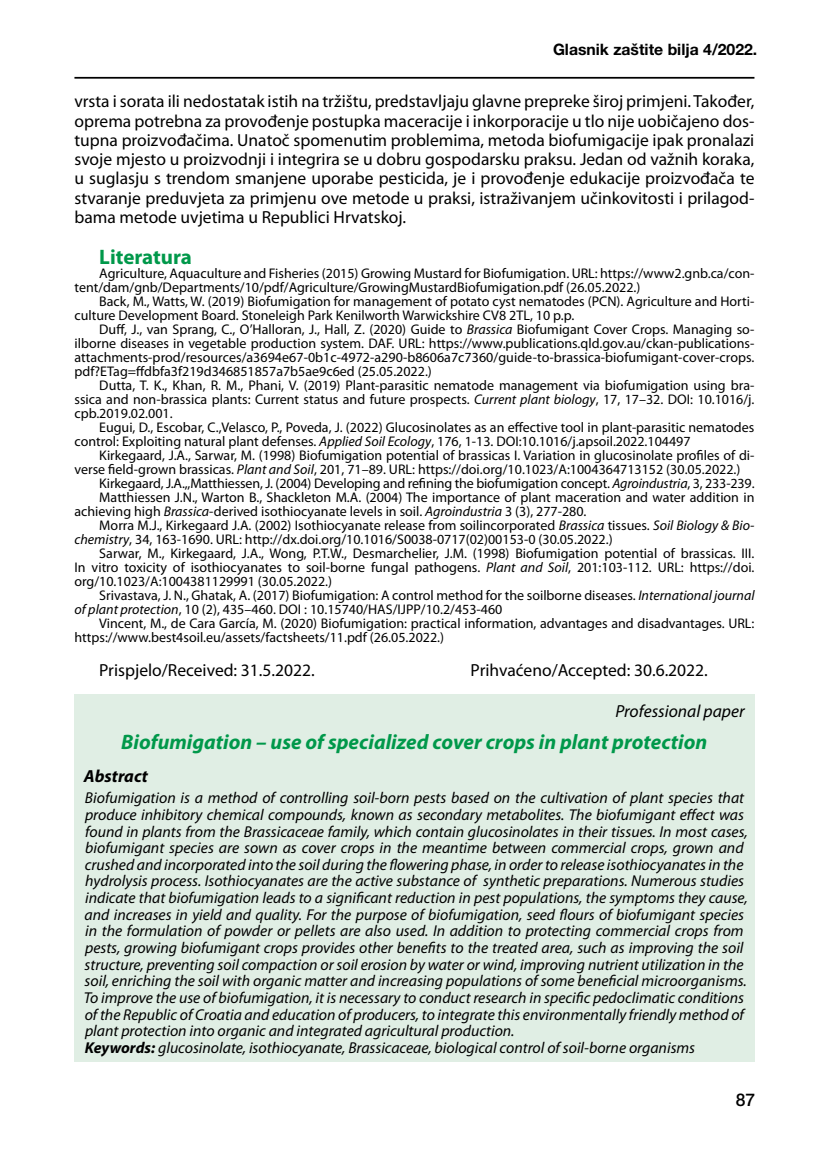
<style>
.page{position:relative;width:819px;height:1166px;background:#fff}
.page>*{position:absolute;margin:0;border:0;box-sizing:border-box;transform-origin:0 0}
.t1{font:italic 700 21px "Myriad Pro";color:#00984a}
.t2{font:700 21px "Myriad Pro";color:#00984a}
.t3{font:17.5px/19.2px "Myriad Pro";color:#000;text-align:justify}
.t4{font:italic 17.5px "Myriad Pro";color:#000}
.t5{font:italic 700 17.5px "Myriad Pro";color:#000}
.t6{font:500 17.5px "Helvetica Neue LT Pro";color:#000}
.t7{font:italic 15.75px/16.6px "Myriad Pro";color:#000}
.t8{font:700 15.75px "Helvetica Neue LT Pro";color:#000}
.t9{font:14px/14px "Myriad Pro";color:#000}
.s1{font-style:italic}
.s2{font-weight:700}
</style>
<div class="page">
<hr style="left:74px;top:77px;width:680px;height:2px;background:#000">
<div style="left:74px;top:694px;width:680px;height:368px;background:#e0eee4"></div>
<p class="t8" style="left:553px;top:40px;width:206px">Glasnik zaštite bilja 4/2022.</p>
<p class="t3" style="left:74px;top:92px;width:681px">vrsta i sorata ili nedostatak istih na tržištu, predstavljaju glavne prepreke široj primjeni. Također, oprema potrebna za provođenje postupka maceracije i inkorporacije u tlo nije uobičajeno dos&shy;tupna proizvođačima. Unatoč spomenutim problemima, metoda biofumigacije ipak pronalazi svoje mjesto u proizvodnji i integrira se u dobru gospodarsku praksu. Jedan od važnih koraka, u suglasju s trendom smanjene uporabe pesticida, je i provođenje edukacije proizvođača te stvaranje preduvjeta za primjenu ove metode u praksi, istraživanjem učinkovitosti i prilagod&shy;bama metode uvjetima u Republici Hrvatskoj.</p>
<h1 class="t2" style="left:99px;top:243px;width:94px">Literatura</h1>
<p class="t9" style="left:74px;top:266px;width:681px;text-indent:25px">Agriculture, Aquaculture and Fisheries (2015) Growing Mustard for Biofumigation. URL: https://www2.gnb.ca/con&shy;tent/dam/gnb/Departments/10/pdf/Agriculture/GrowingMustardBiofumigation.pdf (26.05.2022.)</p>
<p class="t9" style="left:74px;top:294px;width:681px;text-indent:25px">Back, M., Watts, W. (2019) Biofumigation for management of potato cyst nematodes (PCN). Agriculture and Horti&shy;culture Development Board. Stoneleigh Park Kenilworth Warwickshire CV8 2TL, 10 p.p.</p>
<p class="t9" style="left:74px;top:322px;width:681px;text-align:justify;text-indent:25px">Duff, J., van Sprang, C., O’Halloran, J., Hall, Z. (2020) Guide to <span class="s1">Brassica</span> Biofumigant Cover Crops. Managing so&shy;ilborne diseases in vegetable production system. DAF. URL: https://www.publications.qld.gov.au/ckan-publications&shy;attachments-prod/resources/a3694e67-0b1c-4972-a290-b8606a7c7360/guide-to-brassica-biofumigant-cover-crops. pdf?ETag=ffdbfa3f219d346851857a7b5ae9c6ed (25.05.2022.)</p>
<p class="t9" style="left:74px;top:378px;width:681px;text-align:justify;text-indent:25px">Dutta, T. K., Khan, R. M., Phani, V. (2019) Plant-parasitic nematode management via biofumigation using bra&shy;ssica and non-brassica plants: Current status and future prospects. <span class="s1">Current plant biology</span>, 17, 17–32. DOI: 10.1016/j. cpb.2019.02.001.</p>
<p class="t9" style="left:74px;top:420px;width:681px;text-indent:25px">Eugui, D., Escobar, C.,Velasco, P., Poveda, J. (2022) Glucosinolates as an effective tool in plant-parasitic nematodes control: Exploiting natural plant defenses. <span class="s1">Applied Soil Ecology</span>, 176, 1-13. DOI:10.1016/j.apsoil.2022.104497</p>
<p class="t9" style="left:74px;top:448px;width:681px;text-indent:25px">Kirkegaard, J.A., Sarwar, M. (1998) Biofumigation potential of brassicas I. Variation in glucosinolate profiles of di&shy;verse field-grown brassicas. <span class="s1">Plant and Soil</span>, 201, 71–89. URL: https://doi.org/10.1023/A:1004364713152 (30.05.2022.)</p>
<p class="t9" style="left:99px;top:476px;width:656px">Kirkegaard, J.A.,,Matthiessen, J. (2004) Developing and refining the biofumigation concept. <span class="s1">Agroindustria</span>, 3, 233-239.</p>
<p class="t9" style="left:99px;top:490px;width:656px">Matthiessen J.N., Warton B., Shackleton M.A. (2004) The importance of plant maceration and water addition in</p>
<p class="t9" style="left:74px;top:504px;width:513px">achieving high <span class="s1">Brassica</span>-derived isothiocyanate levels in soil. <span class="s1">Agroindustria</span> 3 (3), 277-280.</p>
<p class="t9" style="left:99px;top:518px;width:656px">Morra M.J., Kirkegaard J.A. (2002) Isothiocyanate release from soilincorporated <span class="s1">Brassica</span> tissues. <span class="s1">Soil Biology &amp; Bio-</span></p>
<p class="t9" style="left:74px;top:532px;width:539px"><span class="s1">chemistry</span>, 34, 163-1690. URL: http://dx.doi.org/10.1016/S0038-0717(02)00153-0 (30.05.2022.)</p>
<p class="t9" style="left:99px;top:546px;width:656px">Sarwar, M., Kirkegaard, J.A., Wong, P.T.W., Desmarchelier, J.M. (1998) Biofumigation potential of brassicas. III.</p>
<p class="t9" style="left:74px;top:560px;width:681px">In vitro toxicity of isothiocyanates to soil-borne fungal pathogens. <span class="s1">Plant and Soil</span>, 201:103-112. URL: https://doi.</p>
<p class="t9" style="left:74px;top:574px;width:259px">org/10.1023/A:1004381129991 (30.05.2022.)</p>
<p class="t9" style="left:99px;top:588px;width:656px">Srivastava, J. N., Ghatak, A. (2017) Biofumigation: A control method for the soilborne diseases. <span class="s1">International journal</span></p>
<p class="t9" style="left:74px;top:602px;width:429px"><span class="s1">of plant protection</span>, 10 (2), 435–460. DOI : 10.15740/HAS/IJPP/10.2/453-460</p>
<p class="t9" style="left:99px;top:616px;width:656px">Vincent, M., de Cara García, M. (2020) Biofumigation: practical information, advantages and disadvantages. URL:</p>
<p class="t9" style="left:74px;top:630px;width:371px">https://www.best4soil.eu/assets/factsheets/11.pdf (26.05.2022.)</p>
<p class="t3" style="left:99px;top:661px;width:217px">Prispjelo/Received: 31.5.2022.</p>
<p class="t3" style="left:470px;top:661px;width:239px">Prihvaćeno/Accepted: 30.6.2022.</p>
<p class="t4" style="left:615px;top:700px;width:131px">Professional paper</p>
<h1 class="t1" style="left:121px;top:728px;width:587px">Biofumigation – use of specialized cover crops in plant protection</h1>
<p class="t5" style="left:84px;top:764px;width:66px">Abstract</p>
<p class="t7" style="left:84px;top:789px;width:665px">Biofumigation is a method of controlling soil-born pests based on the cultivation of plant species that produce inhibitory chemical compounds, known as secondary metabolites. The biofumigant effect was found in plants from the Brassicaceae family, which contain glucosinolates in their tissues. In most cases, biofumigant species are sown as cover crops in the meantime between commercial crops, grown and crushed and incorporated into the soil during the flowering phase, in order to release isothiocyanates in the hydrolysis process. Isothiocyanates are the active substance of synthetic preparations. Numerous studies indicate that biofumigation leads to a significant reduction in pest populations, the symptoms they cause, and increases in yield and quality. For the purpose of biofumigation, seed flours of biofumigant species in the formulation of powder or pellets are also used. In addition to protecting commercial crops from pests, growing biofumigant crops provides other benefits to the treated area, such as improving the soil structure, preventing soil compaction or soil erosion by water or wind, improving nutrient utilization in the soil, enriching the soil with organic matter and increasing populations of some beneficial microorganisms.<br>To improve the use of biofumigation, it is necessary to conduct research in specific pedoclimatic conditions of the Republic of Croatia and education of producers, to integrate this environmentally friendly method of plant protection into organic and integrated agricultural production.<br><span class="s2">Keywords:</span> glucosinolate, isothiocyanate, Brassicaceae, biological control of soil-borne organisms</p>
<p class="t6" style="left:735px;top:1090px;width:21px">87</p>
</div>
